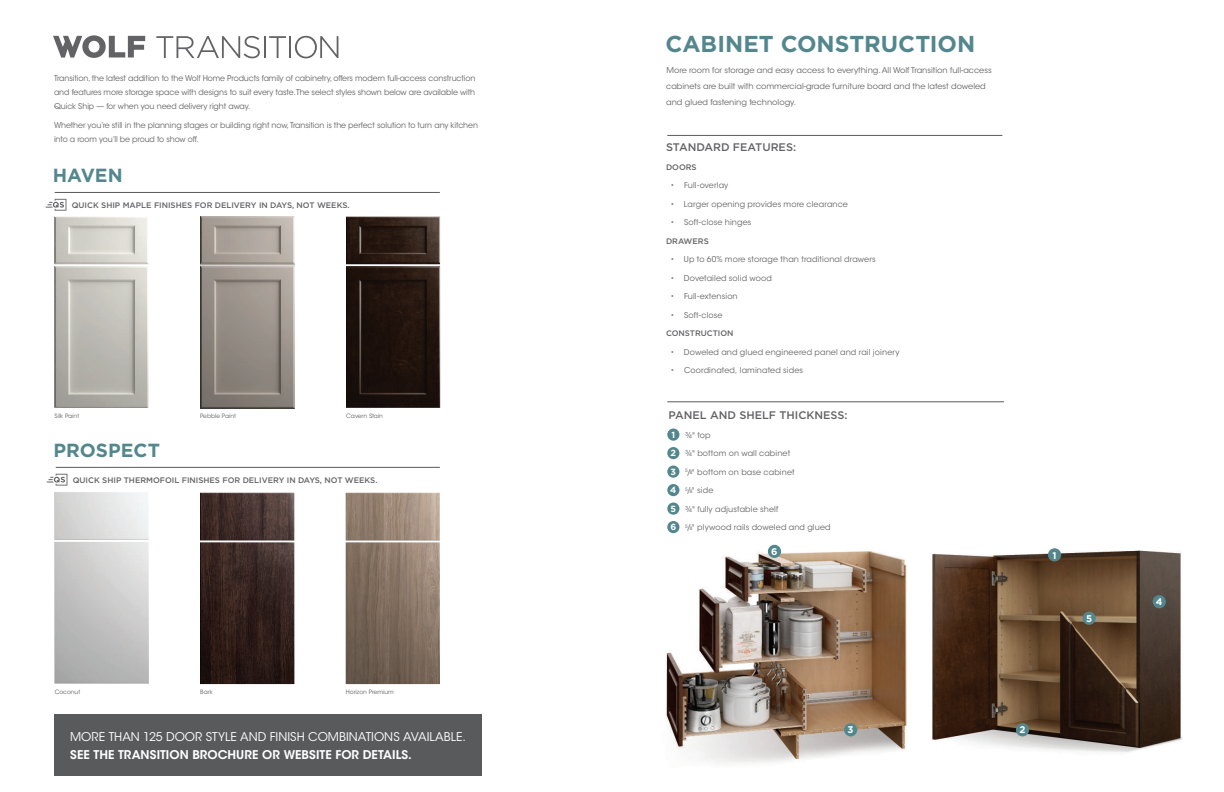
<style>
.page{position:relative;width:1224px;height:792px;background:#fff}
.page>*{position:absolute;margin:0;border:0;box-sizing:border-box;transform-origin:0 0}
.t1{font:700 23px "Gotham";color:#53878d}
.t2{font:700 19px "Gotham";color:#53878d}
.t3{font:12px "ITC Avant Garde Std";color:#fff}
.t4{font:600 12px "ITC Avant Garde Std";letter-spacing:.005em;color:#fff}
.t5{font:500 11px "Gotham";color:#636366}
.t6{font:700 9.7px "Gotham";color:#fff}
.t7{font:8px/14px "ITC Avant Garde Std";color:#636366}
.t8{font:500 8px "Gotham";color:#636366}
.t9{font:5.9px "ITC Avant Garde Std";color:#636366}
.s1{font-family:"Gotham";font-weight:700;font-size:8.9px;color:#fff}
.s2{font-size:4.7px}
</style>
<div class="page">
<div style="left:54px;top:715px;width:428px;height:61px;background:#585a5c"></div>
<img style="left:200px;top:492px;width:94px;height:192px">
<img style="left:55px;top:492px;width:94px;height:192px">
<img style="left:346px;top:492px;width:94px;height:192px">
<img style="left:346px;top:217px;width:94px;height:191px">
<img style="left:55px;top:217px;width:94px;height:191px">
<img style="left:201px;top:217px;width:94px;height:191px">
<hr style="left:667px;top:402px;width:337px;height:1px;background:#585a5c">
<hr style="left:667px;top:135px;width:335px;height:1px;background:#585a5c">
<img style="left:932px;top:550px;width:251px;height:202px">
<img style="left:666px;top:550px;width:241px;height:213px">
<hr style="left:55px;top:192px;width:385px;height:1px;background:#585a5c">
<svg style="left:46px;top:199px;width:20px;height:12px"></svg>
<hr style="left:56px;top:467px;width:384px;height:1px;background:#585a5c">
<svg style="left:47px;top:474px;width:20px;height:12px"></svg>
<svg style="left:156px;top:36px;width:104px;height:22px"></svg>
<hr style="left:264px;top:36px;width:2px;height:22px;background:#636366">
<svg style="left:269px;top:36px;width:17px;height:22px"></svg>
<hr style="left:289px;top:36px;width:2px;height:22px;background:#636366">
<svg style="left:295px;top:36px;width:43px;height:22px"></svg>
<svg style="left:53px;top:35px;width:92px;height:23px"></svg>
<div style="left:768px;top:545px;width:13px;height:13px;background:#53878d;border-radius:50%"></div>
<div style="left:844px;top:723px;width:13px;height:13px;background:#53878d;border-radius:50%"></div>
<div style="left:1016px;top:723px;width:13px;height:13px;background:#53878d;border-radius:50%"></div>
<div style="left:1048px;top:548px;width:13px;height:13px;background:#53878d;border-radius:50%"></div>
<div style="left:1083px;top:612px;width:13px;height:13px;background:#53878d;border-radius:50%"></div>
<div style="left:1153px;top:595px;width:13px;height:13px;background:#53878d;border-radius:50%"></div>
<div style="left:667px;top:429px;width:12px;height:12px;background:#53878d;border-radius:50%"></div>
<div style="left:667px;top:447px;width:12px;height:12px;background:#53878d;border-radius:50%"></div>
<div style="left:667px;top:466px;width:12px;height:12px;background:#53878d;border-radius:50%"></div>
<div style="left:667px;top:484px;width:12px;height:12px;background:#53878d;border-radius:50%"></div>
<div style="left:667px;top:503px;width:12px;height:12px;background:#53878d;border-radius:50%"></div>
<div style="left:667px;top:521px;width:12px;height:12px;background:#53878d;border-radius:50%"></div>
<p class="t7" style="left:54px;top:72px;width:423px;text-align:justify">Transition, the latest addition to the Wolf Home Products family of cabinetry, offers modern full-access construction and features more storage space with designs to suit every taste.The select styles shown below are available with Quick Ship — for when you need delivery right away.</p>
<p class="t7" style="left:54px;top:119px;width:426px">Whether you’re still in the planning stages or building right now, Transition is the perfect solution to turn any kitchen into a room you’ll be proud to show off.</p>
<h2 class="t2" style="left:53px;top:168px;width:72px">HAVEN</h2>
<p class="t8" style="left:72px;top:202px;width:279px">QUICK SHIP MAPLE FINISHES FOR DELIVERY IN DAYS, NOT WEEKS.</p>
<p class="t9" style="left:55px;top:414px;width:26px">Silk Paint</p>
<p class="t9" style="left:200px;top:414px;width:37px">Pebble Paint</p>
<p class="t9" style="left:346px;top:414px;width:38px">Cavern Stain</p>
<h2 class="t2" style="left:54px;top:444px;width:108px">PROSPECT</h2>
<p class="t8" style="left:73px;top:477px;width:306px">QUICK SHIP THERMOFOIL FINISHES FOR DELIVERY IN DAYS, NOT WEEKS.</p>
<p class="t9" style="left:55px;top:690px;width:27px">Coconut</p>
<p class="t9" style="left:200px;top:690px;width:14px">Bark</p>
<p class="t9" style="left:346px;top:690px;width:50px">Horizon Premium</p>
<h3 class="t3" style="left:70px;top:732px;width:397px">MORE THAN 125 DOOR STYLE AND FINISH COMBINATIONS AVAILABLE.</h3>
<h3 class="t4" style="left:70px;top:750px;width:343px">SEE THE TRANSITION BROCHURE OR WEBSITE FOR DETAILS.</h3>
<h1 class="t1" style="left:666px;top:36px;width:311px">CABINET CONSTRUCTION</h1>
<p class="t7" style="left:666px;top:63px;width:327px;line-height:16px">More room for storage and easy access to everything. All Wolf Transition full-access cabinets are built with commercial-grade furniture board and the latest doweled and glued fastening technology.</p>
<h3 class="t5" style="left:666px;top:143px;width:132px">STANDARD FEATURES:</h3>
<p class="t8" style="left:666px;top:164px;width:32px">DOORS</p>
<p class="t7" style="left:670px;top:179px;width:59px">• Full-overlay</p>
<p class="t7" style="left:670px;top:198px;width:179px">• Larger opening provides more clearance</p>
<p class="t7" style="left:670px;top:216px;width:83px">• Soft-close hinges</p>
<p class="t8" style="left:666px;top:238px;width:44px">DRAWERS</p>
<p class="t7" style="left:670px;top:253px;width:207px">• Up to 60% more storage than traditional drawers</p>
<p class="t7" style="left:670px;top:272px;width:103px">• Dovetailed solid wood</p>
<p class="t7" style="left:670px;top:290px;width:69px">• Full-extension</p>
<p class="t7" style="left:670px;top:309px;width:54px">• Soft-close</p>
<p class="t8" style="left:666px;top:330px;width:69px">CONSTRUCTION</p>
<p class="t7" style="left:670px;top:346px;width:231px">• Doweled and glued engineered panel and rail joinery</p>
<p class="t7" style="left:670px;top:364px;width:134px">• Coordinated, laminated sides</p>
<h3 class="t5" style="left:669px;top:411px;width:180px">PANEL AND SHELF THICKNESS:</h3>
<p class="t7" style="left:672px;top:429px;width:41px"><span class="s1">1</span> ¾" top</p>
<p class="t7" style="left:671px;top:447px;width:121px"><span class="s1">2</span> ¾" bottom on wall cabinet</p>
<p class="t7" style="left:671px;top:466px;width:125px"><span class="s1">3</span> <sup>5</sup>/<span class="s2">8</span>" bottom on base cabinet</p>
<p class="t7" style="left:670px;top:484px;width:45px"><span class="s1">4</span> <sup>5</sup>/<span class="s2">8</span>" side</p>
<p class="t7" style="left:671px;top:503px;width:109px"><span class="s1">5</span> ¾" fully adjustable shelf</p>
<p class="t7" style="left:670px;top:521px;width:162px"><span class="s1">6</span> <sup>5</sup>/<span class="s2">8</span>" plywood rails doweled and glued</p>
<p class="t6" style="left:771px;top:548px;width:8px">6</p>
<p class="t6" style="left:1053px;top:552px;width:6px">1</p>
<p class="t6" style="left:1086px;top:615px;width:8px">5</p>
<p class="t6" style="left:848px;top:727px;width:7px">3</p>
<p class="t6" style="left:1020px;top:727px;width:8px">2</p>
<p class="t6" style="left:1156px;top:598px;width:8px">4</p>
</div>
